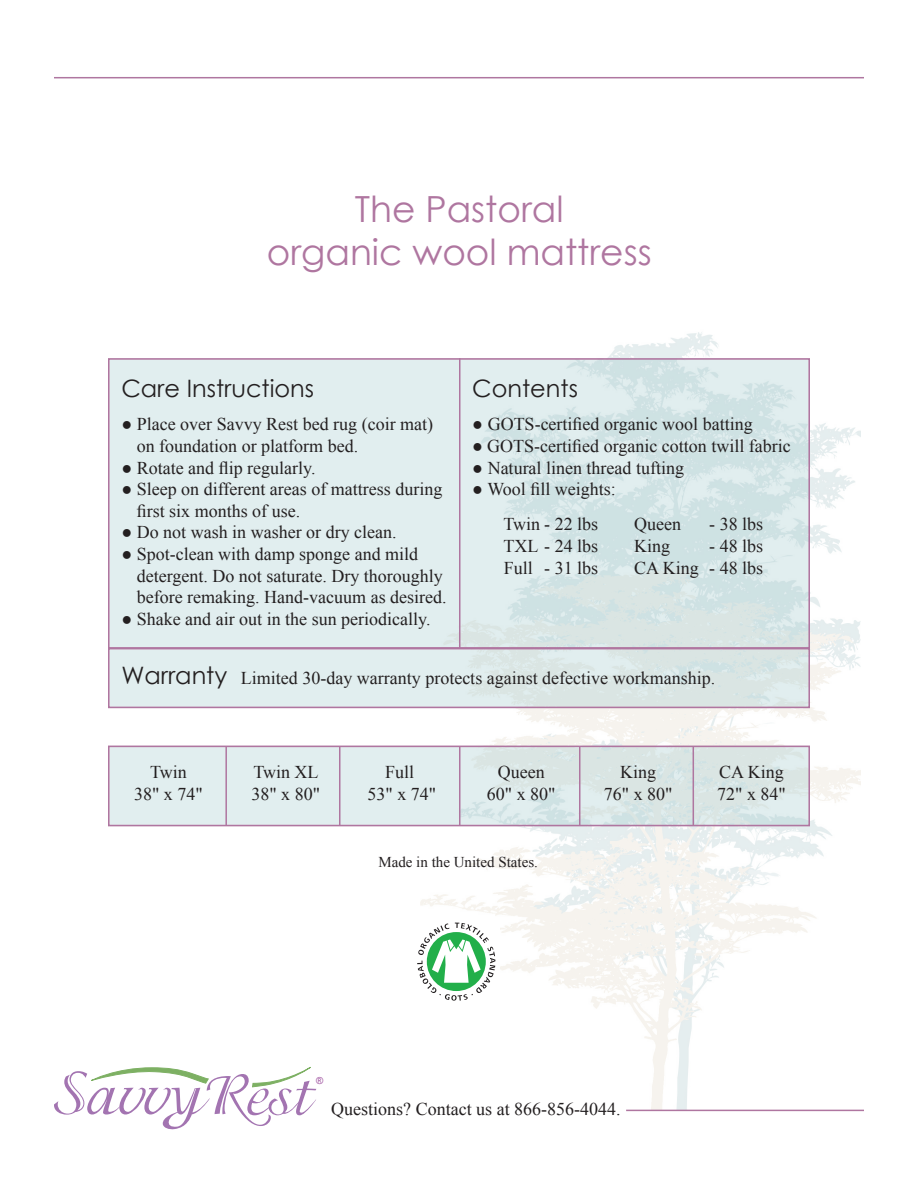
<style>
.page{position:relative;width:918px;height:1188px;background:#fff}
.page>*{position:absolute;margin:0;border:0;box-sizing:border-box;transform-origin:0 0}
.t1{font:36px "Century Gothic";color:#af76a0}
.t2{font:24px "Century Gothic";color:#231f20}
.t3{font:18px/21.6px "Times New Roman";color:#231f20}
.t4{font:15px "Times New Roman";color:#231f20}
.t5{font:9.75px "Arial";color:#a054a1}
</style>
<div class="page">
<img style="left:311px;top:332px;width:549px;height:778px">
<svg style="left:54px;top:1067px;width:262px;height:63px"></svg>
<hr style="left:626px;top:1110px;width:238px;height:1px;background:#af76a0">
<hr style="left:54px;top:77px;width:810px;height:1px;background:#af76a0">
<div style="left:108px;top:358px;width:702px;height:291px;background:linear-gradient(to right,#e4f0f1,#d4e5e6)"></div>
<div style="left:108px;top:358px;width:702px;height:291px;border:2px solid #af76a0"></div>
<div style="left:108px;top:746px;width:702px;height:80px;background:linear-gradient(to right,#e3f0f2,#d8e4e3)"></div>
<div style="left:108px;top:746px;width:702px;height:80px;border:2px solid #af76a0"></div>
<div style="left:108px;top:648px;width:702px;height:60px;background:linear-gradient(to right,#e3f0f2,#d9e5e3)"></div>
<div style="left:108px;top:648px;width:702px;height:60px;border:2px solid #af76a0"></div>
<hr style="left:459px;top:358px;width:1px;height:290px;background:#af76a0">
<hr style="left:459px;top:746px;width:1px;height:80px;background:#af76a0">
<hr style="left:579px;top:746px;width:1px;height:80px;background:#af76a0">
<hr style="left:693px;top:746px;width:1px;height:80px;background:#af76a0">
<hr style="left:225px;top:746px;width:2px;height:80px;background:#af76a0">
<hr style="left:339px;top:746px;width:1px;height:80px;background:#af76a0">
<div style="left:413px;top:919px;width:86px;height:85px;background:#fff"></div>
<svg style="left:417px;top:923px;width:78px;height:78px"></svg>
<p class="t1" style="left:355px;top:184px;width:210px">The Pastoral</p>
<p class="t1" style="left:267px;top:227px;width:386px">organic wool mattress</p>
<p class="t2" style="left:121px;top:371px;width:194px">Care Instructions</p>
<p class="t2" style="left:472px;top:371px;width:107px">Contents</p>
<p class="t3" style="left:472px;top:413px;width:282px">● GOTS-certified organic wool batting</p>
<p class="t3" style="left:472px;top:435px;width:320px">● GOTS-certified organic cotton twill fabric</p>
<p class="t3" style="left:472px;top:457px;width:213px">● Natural linen thread tufting</p>
<p class="t3" style="left:472px;top:478px;width:145px">● Wool fill weights:</p>
<p class="t3" style="left:503px;top:513px;width:96px">Twin - 22 lbs</p>
<p class="t3" style="left:634px;top:513px;width:48px">Queen</p>
<p class="t3" style="left:709px;top:513px;width:55px">- 38 lbs</p>
<p class="t3" style="left:503px;top:535px;width:96px">TXL - 24 lbs</p>
<p class="t3" style="left:634px;top:535px;width:37px">King</p>
<p class="t3" style="left:709px;top:535px;width:55px">- 48 lbs</p>
<p class="t3" style="left:504px;top:556px;width:96px">Full - 31 lbs</p>
<p class="t3" style="left:634px;top:556px;width:131px">CA King - 48 lbs</p>
<p class="t3" style="left:137px;top:413px;width:298px;text-indent:-15px">● Place over Savvy Rest bed rug (coir mat) on foundation or platform bed.</p>
<p class="t3" style="left:121px;top:457px;width:196px">● Rotate and flip regularly.</p>
<p class="t3" style="left:137px;top:478px;width:307px;text-indent:-15px">● Sleep on different areas of mattress during first six months of use.</p>
<p class="t3" style="left:121px;top:521px;width:277px">● Do not wash in washer or dry clean.</p>
<p class="t3" style="left:137px;top:543px;width:311px;text-indent:-15px">● Spot-clean with damp sponge and mild detergent. Do not saturate. Dry thoroughly before remaking. Hand-vacuum as desired.</p>
<p class="t3" style="left:121px;top:608px;width:311px">● Shake and air out in the sun periodically.</p>
<p class="t2" style="left:121px;top:659px;width:107px">Warranty</p>
<p class="t3" style="left:241px;top:667px;width:476px">Limited 30-day warranty protects against defective workmanship.</p>
<p class="t3" style="left:150px;top:761px;width:38px">Twin</p>
<p class="t3" style="left:134px;top:783px;width:70px">38" x 74"</p>
<p class="t3" style="left:253px;top:761px;width:67px">Twin XL</p>
<p class="t3" style="left:251px;top:783px;width:70px">38" x 80"</p>
<p class="t3" style="left:385px;top:761px;width:31px">Full</p>
<p class="t3" style="left:368px;top:783px;width:70px">53" x 74"</p>
<p class="t3" style="left:498px;top:761px;width:48px">Queen</p>
<p class="t3" style="left:487px;top:783px;width:70px">60" x 80"</p>
<p class="t4" style="left:378px;top:852px;width:161px">Made in the United States.</p>
<p class="t3" style="left:620px;top:761px;width:37px">King</p>
<p class="t3" style="left:604px;top:783px;width:70px">76" x 80"</p>
<p class="t3" style="left:719px;top:761px;width:66px">CA King</p>
<p class="t3" style="left:717px;top:783px;width:70px">72" x 84"</p>
<p class="t5" style="left:316px;top:1074px;width:9px">®</p>
<p class="t3" style="left:331px;top:1098px;width:291px">Questions? Contact us at 866-856-4044.</p>
</div>
